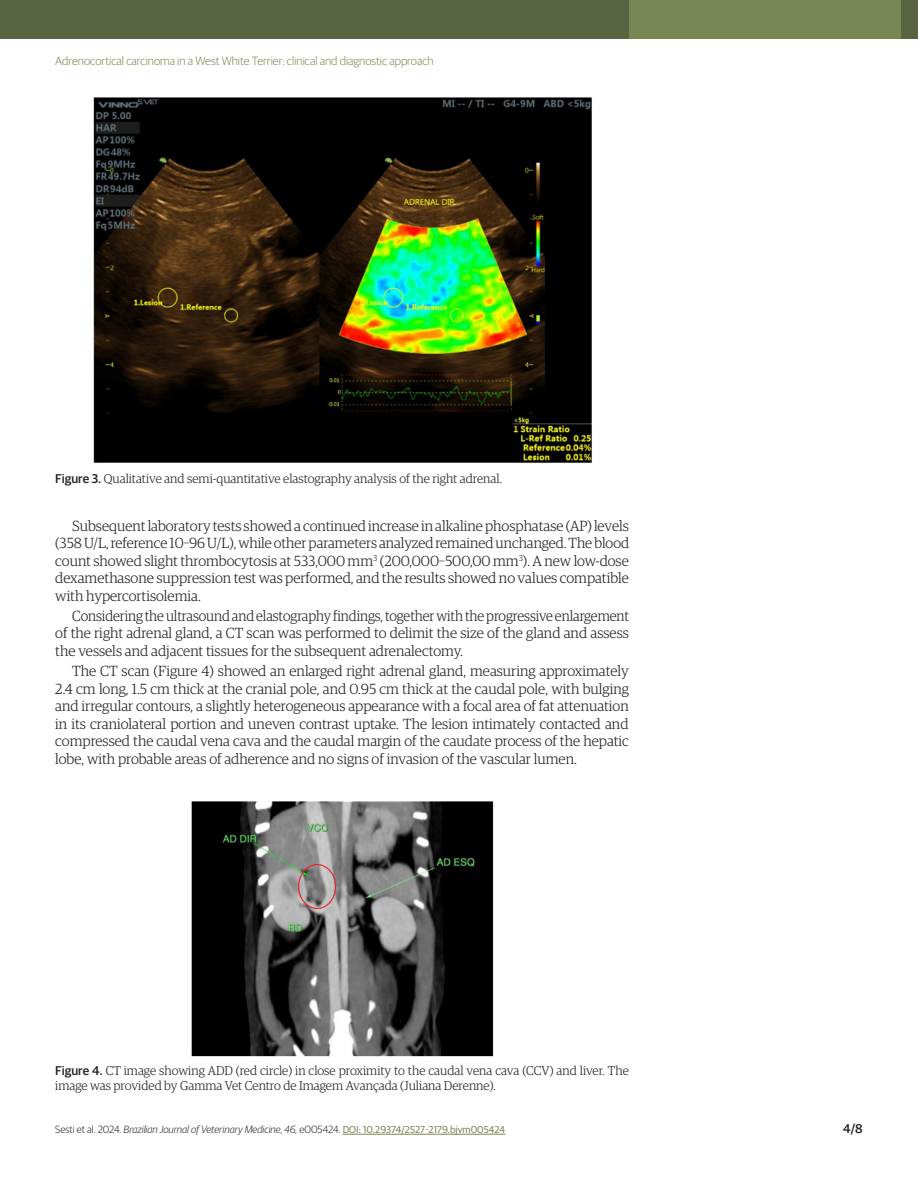
<style>
.page{position:relative;width:918px;height:1188px;background:#fff}
.page>*{position:absolute;margin:0;border:0;box-sizing:border-box;transform-origin:0 0}
.Paragraph{font:300 14.7px/17.7px "Guardian Egyptian";color:#231f20;text-align:justify}
.Paragraph-2{font:300 14.7px/17.7px "Guardian Egyptian";color:#231f20;text-align:justify;scale:.96 1}
.FigureCaption{font:300 12.75px/15.3px "Guardian Egyptian";color:#231f20}
.t1{font:500 12.75px "Guardian Sans";color:#231f20}
.t2{font:300 12px "Guardian Sans";color:#788751}
.t3{font:italic 300 10.5px "Guardian Sans";color:#231f20}
.s1{font-family:"Guardian Sans";font-weight:500}
.s2{font-style:normal}
.s3{font-weight:400;font-style:normal;font-size:10.05px;color:#788751}
</style>
<div class="page">
<hr style="left:343px;top:1134px;width:162px;height:1px;background:#788751">
<div style="left:623px;top:0;width:295px;height:38px;background:#788751"></div>
<div style="left:0;top:0;width:629px;height:38px;background:#596443"></div>
<div style="left:901px;top:0;width:17px;height:38px;background:#596443"></div>
<img style="left:93px;top:98px;width:499px;height:365px">
<img style="left:191px;top:801px;width:302px;height:255px">
<p class="t2" style="left:55px;top:52px;width:380px">Adrenocortical carcinoma in a West White Terrier: clinical and diagnostic approach</p>
<p class="FigureCaption" style="left:55px;top:471px;width:448px"><span class="s1">Figure 3.</span> Qualitative and semi-quantitative elastography analysis of the right adrenal.</p>
<p class="Paragraph" style="left:55px;top:516px;width:575px;text-indent:17px">Subsequent laboratory tests showed a continued increase in alkaline phosphatase (AP) levels (358 U/L, reference 10–96 U/L), while other parameters analyzed remained unchanged. The blood count showed slight thrombocytosis at 533,000 mm<sup>3</sup> (200,000–500,00 mm<sup>3</sup>). A new low-dose dexamethasone suppression test was performed, and the results showed no values compatible with hypercortisolemia.</p>
<p class="Paragraph-2" style="left:55px;top:606px;width:599px;text-indent:17px">Considering the ultrasound and elastography findings, together with the progressive enlargement of the right adrenal gland, a CT scan was performed to delimit the size of the gland and assess the vessels and adjacent tissues for the subsequent adrenalectomy.</p>
<p class="Paragraph" style="left:55px;top:661px;width:575px;text-indent:17px">The CT scan (Figure 4) showed an enlarged right adrenal gland, measuring approximately 2.4 cm long, 1.5 cm thick at the cranial pole, and 0.95 cm thick at the caudal pole, with bulging and irregular contours, a slightly heterogeneous appearance with a focal area of fat attenuation in its craniolateral portion and uneven contrast uptake. The lesion intimately contacted and compressed the caudal vena cava and the caudal margin of the caudate process of the hepatic lobe, with probable areas of adherence and no signs of invasion of the vascular lumen.</p>
<p class="FigureCaption" style="left:55px;top:1062px;width:575px"><span class="s1">Figure 4.</span> CT image showing ADD (red circle) in close proximity to the caudal vena cava (CCV) and liver. The image was provided by Gamma Vet Centro de Imagem Avançada (Juliana Derenne).</p>
<p class="t3" style="left:55px;top:1122px;width:452px"><span class="s2">Sesti et al. 2024.</span> Brazilian Journal of Veterinary Medicine, 46, <span class="s2">e005424.</span> <span class="s3">DOI: 10.29374/2527-2179.bjvm005424</span></p>
<p class="t1" style="left:843px;top:1119px;width:21px">4/8</p>
</div>
